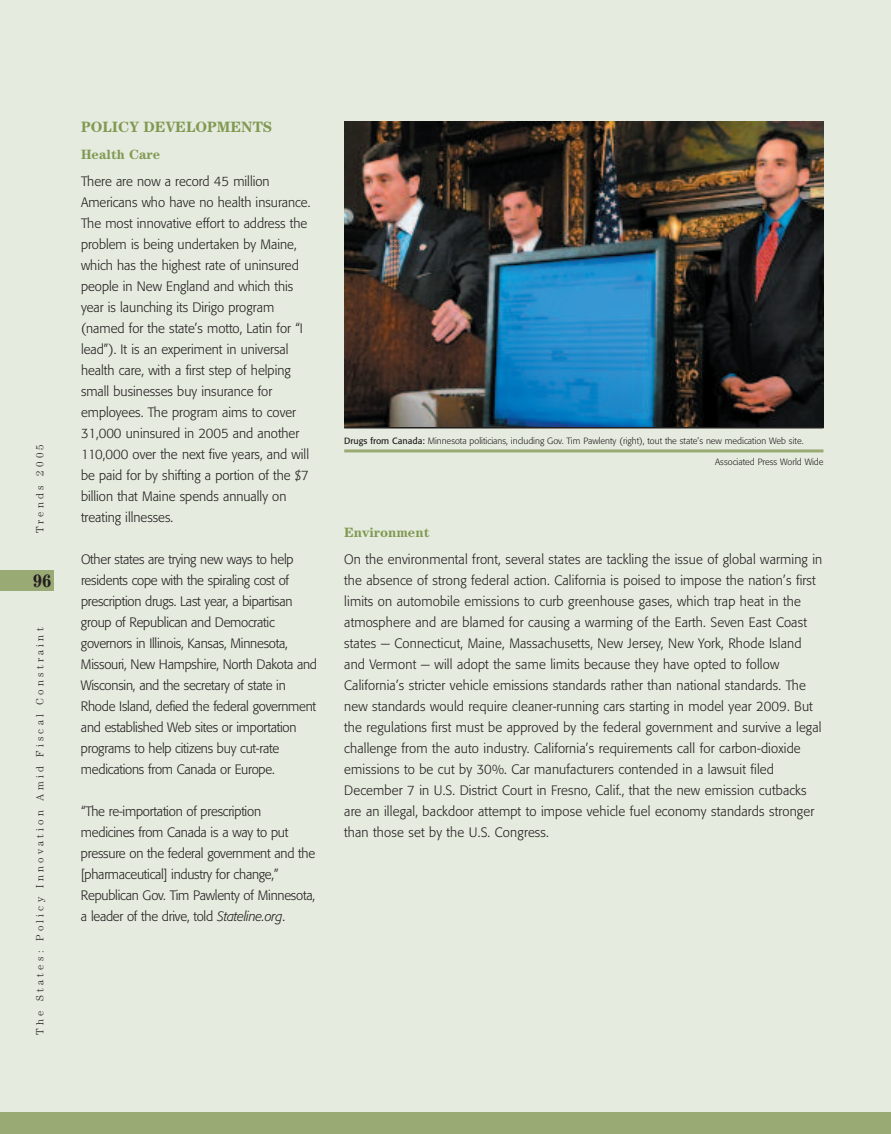
<style>
.page{position:relative;width:891px;height:1134px;background:#e5ebde}
.page>*{position:absolute;margin:0;border:0;box-sizing:border-box;transform-origin:0 0}
.t1{font:700 condensed 18px "Century";color:#231f20}
.t2{font:700 15px "Century";color:#819953}
.t3{font:300 13.5px/21px "Formata";color:#231f20}
.t4{font:300 13.5px/21px "Formata";letter-spacing:-.02em;color:#231f20}
.t5{font:700 13.5px "Century";color:#819953}
.t6{font:300 10.5px "Century";letter-spacing:.31em;color:#231f20}
.t7{font:300 9px "Formata";color:#231f20}
.s1{font-style:italic}
.s2{font-weight:400}
</style>
<div class="page">
<div style="left:0;top:1112px;width:891px;height:22px;background:#9aaa75"></div>
<div style="left:0;top:570px;width:54px;height:21px;background:#9aaa75"></div>
<img style="left:344px;top:122px;width:480px;height:305px">
<hr style="left:344px;top:427px;width:480px;height:2px;background:#231f20">
<hr style="left:344px;top:449px;width:480px;height:3px;background:#9aaa75">
<p class="t6" style="left:36px;top:533px;width:90px;rotate:-90deg">Trends 2005</p>
<h1 class="t1" style="left:33px;top:574px;width:20px">96</h1>
<p class="t6" style="left:36px;top:1035px;width:409px;rotate:-90deg">The States: Policy Innovation Amid Fiscal Constraint</p>
<p class="t2" style="left:81px;top:121px;width:193px">POLICY DEVELOPMENTS</p>
<p class="t5" style="left:81px;top:149px;width:81px">Health Care</p>
<p class="t3" style="left:81px;top:172px;width:231px">There are now a record 45 million Americans who have no health insurance.<br>The most innovative effort to address the problem is being undertaken by Maine, which has the highest rate of uninsured people in New England and which this year is launching its Dirigo program (named for the state’s motto, Latin for “I lead”). It is an experiment in universal health care, with a first step of helping small businesses buy insurance for employees. The program aims to cover 31,000 uninsured in 2005 and another 110,000 over the next five years, and will be paid for by shifting a portion of the $7 billion that Maine spends annually on treating illnesses.</p>
<p class="t4" style="left:81px;top:550px;width:238px">Other states are trying new ways to help residents cope with the spiraling cost of prescription drugs. Last year, a bipartisan group of Republican and Democratic governors in Illinois, Kansas, Minnesota, Missouri, New Hampshire, North Dakota and Wisconsin, and the secretary of state in Rhode Island, defied the federal government and established Web sites or importation programs to help citizens buy cut-rate medications from Canada or Europe.</p>
<p class="t4" style="left:81px;top:802px;width:236px">“The re-importation of prescription medicines from Canada is a way to put pressure on the federal government and the [pharmaceutical] industry for change,” Republican Gov. Tim Pawlenty of Minnesota, a leader of the drive, told <span class="s1">Stateline.org</span>.</p>
<p class="t7" style="left:344px;top:437px;width:461px"><span class="s2">Drugs from Canada:</span> Minnesota politicians, including Gov. Tim Pawlenty (right), tout the state’s new medication Web site.</p>
<p class="t7" style="left:715px;top:458px;width:110px">Associated Press World Wide</p>
<p class="t5" style="left:344px;top:527px;width:87px">Environment</p>
<p class="t3" style="left:344px;top:550px;width:480px">On the environmental front, several states are tackling the issue of global warming in the absence of strong federal action. California is poised to impose the nation’s first limits on automobile emissions to curb greenhouse gases, which trap heat in the atmosphere and are blamed for causing a warming of the Earth. Seven East Coast states — Connecticut, Maine, Massachusetts, New Jersey, New York, Rhode Island and Vermont — will adopt the same limits because they have opted to follow California’s stricter vehicle emissions standards rather than national standards. The new standards would require cleaner-running cars starting in model year 2009. But the regulations first must be approved by the federal government and survive a legal challenge from the auto industry. California’s requirements call for carbon-dioxide emissions to be cut by 30%. Car manufacturers contended in a lawsuit filed December 7 in U.S. District Court in Fresno, Calif., that the new emission cutbacks are an illegal, backdoor attempt to impose vehicle fuel economy standards stronger than those set by the U.S. Congress.</p>
</div>
